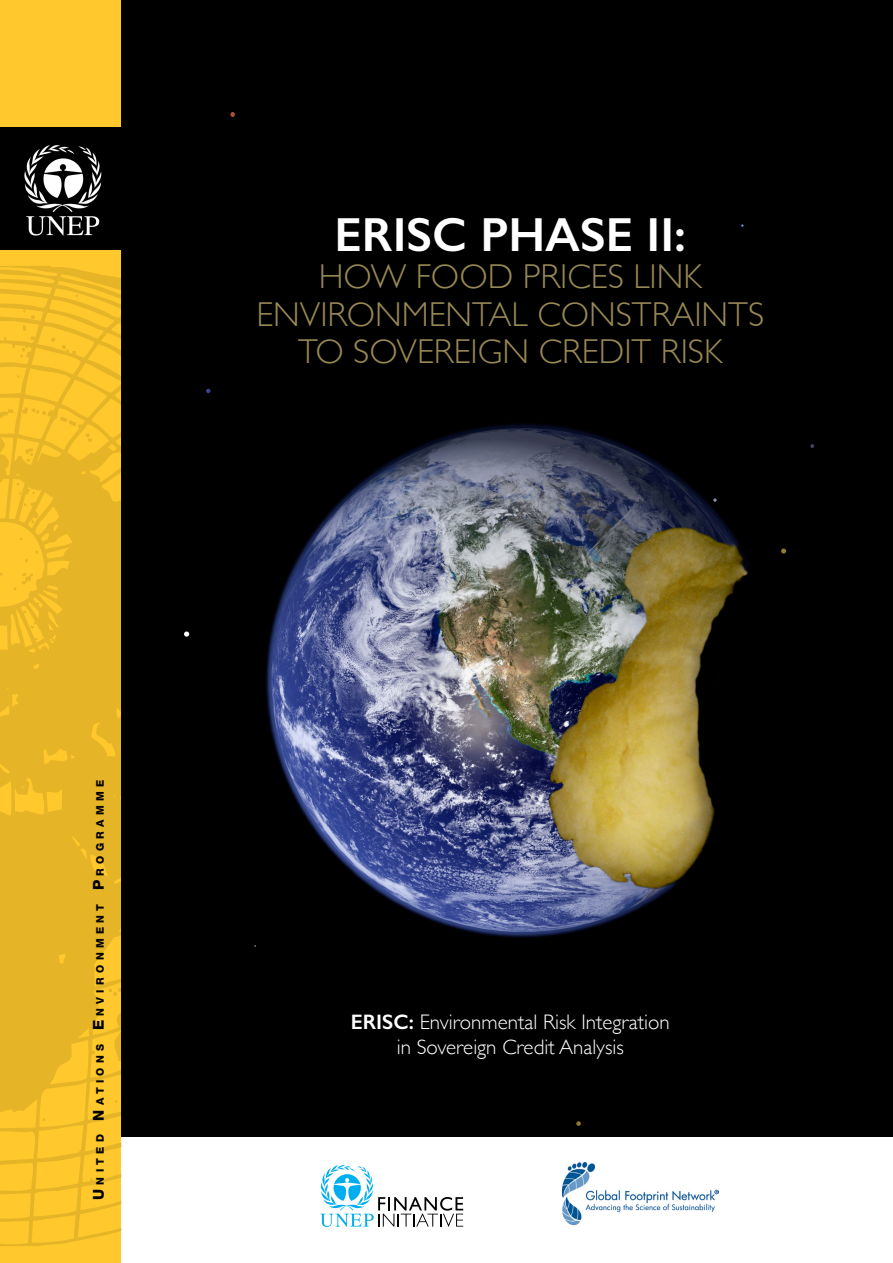
<style>
.page{position:relative;width:893px;height:1263px;background:#fff}
.page>*{position:absolute;margin:0;border:0;box-sizing:border-box;transform-origin:0 0}
.t1{font:600 48px "Gill Sans";color:#fff}
.t2{font:300 34.5px/37.5px "Gill Sans";color:#988854;text-align:center}
.t3{font:300 21px/25.2px "Gill Sans";color:#fff;text-align:center}
.t4{font:800 10.5px "Helvetica Neue LT Std";letter-spacing:.415em;color:#000}
.s1{font-size:15px}
.s2{font-weight:600}
</style>
<div class="page">
<div style="left:121px;top:0;width:772px;height:1137px;background:#000"></div>
<img style="left:189px;top:388px;width:626px;height:550px">
<div style="left:0;top:0;width:121px;height:1263px;background:#ffc82c"></div>
<img style="left:0;top:127px;width:121px;height:122px">
<img style="left:0;top:266px;width:121px;height:980px">
<svg style="left:781px;top:548px;width:5px;height:6px"></svg>
<svg style="left:576px;top:1121px;width:5px;height:5px"></svg>
<svg style="left:810px;top:444px;width:4px;height:4px"></svg>
<svg style="left:206px;top:389px;width:4px;height:4px"></svg>
<svg style="left:184px;top:631px;width:5px;height:6px"></svg>
<svg style="left:713px;top:498px;width:4px;height:4px"></svg>
<svg style="left:230px;top:112px;width:5px;height:5px"></svg>
<img style="left:561px;top:1162px;width:158px;height:64px">
<svg style="left:320px;top:1165px;width:143px;height:62px"></svg>
<h1 class="t1" style="left:334px;top:206px;width:353px">ERISC PHASE II:</h1>
<p class="t2" style="left:256px;top:257px;width:509px">HOW FOOD PRICES LINK<br>ENVIRONMENTAL CONSTRAINTS<br>TO SOVEREIGN CREDIT RISK</p>
<p class="t4" style="left:94px;top:1200px;width:422px;rotate:-90deg"><span class="s1">U</span>nited <span class="s1">N</span> ations <span class="s1">E</span> nvironment <span class="s1">P</span>rogramme</p>
<p class="t3" style="left:351px;top:1008px;width:321px"><span class="s2">ERISC:</span> Environmental Risk Integration in Sovereign Credit Analysis</p>
</div>
